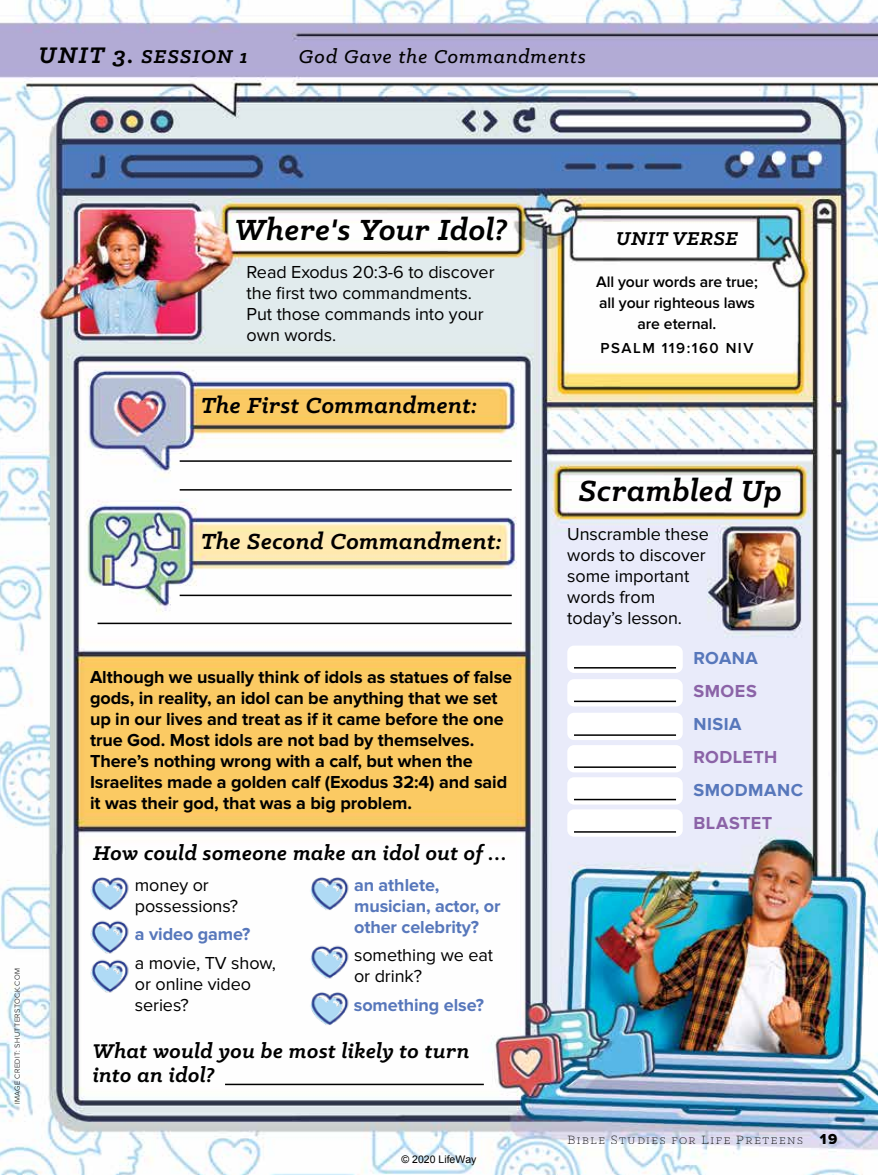
<style>
.page{position:relative;width:878px;height:1175px;background:#fff}
.page>*{position:absolute;margin:0;border:0;box-sizing:border-box;transform-origin:0 0}
.t1{font:italic 700 33px "Klinic Slab";letter-spacing:.025em;color:#000}
.t2{font:italic 700 24.75px "Klinic Slab";letter-spacing:.02em;color:#000}
.t3{font:italic 700 22.5px/24px "Klinic Slab";letter-spacing:.015em;color:#000}
.t4{font:italic 500 21px "Klinic Slab";letter-spacing:.045em;color:#000}
.t5{font:italic 700 21px "Klinic Slab";letter-spacing:.055em;color:#000}
.t6{font:italic 700 21px "Klinic Slab";letter-spacing:.025em;color:#000}
.t7{font:700 18px/21px "Proxima Nova";letter-spacing:-.005em;color:#000}
.t8{font:18px/21px "Proxima Nova";letter-spacing:-.005em;color:#000}
.t9{font:700 18px/21px "Proxima Nova";letter-spacing:-.005em;color:#5777bb}
.t10{font:700 18px "Proxima Nova";letter-spacing:.03em;color:#8b63a7}
.t11{font:700 18px "Proxima Nova";letter-spacing:.03em;color:#5777bb}
.t12{font:600 15.75px/21px "Proxima Nova";letter-spacing:-.005em;color:#000;text-align:center}
.t13{font:600 15px "Proxima Nova";letter-spacing:.1em;color:#000}
.t14{font:300 13.5px "Klinic Slab";letter-spacing:.12em;color:#000}
.t15{font:10.5px "Arial";color:#000}
.t16{font:300 7.5px "Proxima Nova";letter-spacing:.05em;color:#000}
.s1{font-size:25.5px}
.s2{font-size:27.15px}
.s3{font-family:"Proxima Nova Extrabld";font-weight:400;font-size:15px}
</style>
<div class="page">
<img style="left:0;top:0;width:878px;height:1174px">
<img style="left:56px;top:868px;width:79px;height:44px">
<img style="left:275px;top:868px;width:79px;height:51px">
<img style="left:275px;top:937px;width:79px;height:46px">
<img style="left:275px;top:983px;width:79px;height:50px">
<img style="left:56px;top:912px;width:79px;height:38px">
<img style="left:56px;top:950px;width:79px;height:51px">
<hr style="left:180px;top:460px;width:332px;height:2px;background:#000">
<hr style="left:180px;top:594px;width:332px;height:2px;background:#000">
<hr style="left:97px;top:622px;width:415px;height:2px;background:#000">
<hr style="left:180px;top:489px;width:332px;height:1px;background:#000">
<hr style="left:225px;top:1083px;width:259px;height:2px;background:#000">
<div style="left:567px;top:645px;width:115px;height:28px;background:#fff;border-radius:7px"></div>
<div style="left:567px;top:679px;width:115px;height:27px;background:#fff;border-radius:7px"></div>
<div style="left:567px;top:712px;width:115px;height:28px;background:#fff;border-radius:7px"></div>
<div style="left:567px;top:745px;width:115px;height:27px;background:#fff;border-radius:7px"></div>
<div style="left:567px;top:777px;width:115px;height:27px;background:#fff;border-radius:7px"></div>
<div style="left:567px;top:809px;width:115px;height:27px;background:#fff;border-radius:7px"></div>
<hr style="left:574px;top:667px;width:102px;height:1px;background:#000">
<hr style="left:574px;top:734px;width:102px;height:2px;background:#000">
<hr style="left:574px;top:700px;width:102px;height:2px;background:#000">
<hr style="left:574px;top:766px;width:102px;height:2px;background:#000">
<hr style="left:574px;top:798px;width:102px;height:2px;background:#000">
<hr style="left:574px;top:831px;width:102px;height:1px;background:#000">
<p class="t5" style="left:39px;top:43px;width:210px"><span class="s1">UNIT 3</span><span class="s2">.</span> SESSION 1</p>
<p class="t4" style="left:299px;top:43px;width:289px">God Gave the Commandments</p>
<p class="t16" style="left:13px;top:1104px;width:138px;rotate:-90deg">IMAGE CREDIT: SHUTTERSTOCK.COM</p>
<h1 class="t1" style="left:235px;top:208px;width:274px">Where's Your Idol?</h1>
<p class="t8" style="left:247px;top:261px;width:249px">Read Exodus 20:3-6 to discover the first two commandments.<br>Put those commands into your own words.</p>
<h2 class="t2" style="left:201px;top:389px;width:278px">The First Commandment:</h2>
<h2 class="t2" style="left:201px;top:525px;width:302px">The Second Commandment:</h2>
<p class="t7" style="left:90px;top:667px;width:423px">Although we usually think of idols as statues of false gods, in reality, an idol can be anything that we set up in our lives and treat as if it came before the one true God. Most idols are not bad by themselves.<br>There’s nothing wrong with a calf, but when the Israelites made a golden calf (Exodus 32:4) and said it was their god, that was a big problem.</p>
<p class="t3" style="left:93px;top:841px;width:415px">How could someone make an idol out of …</p>
<p class="t8" style="left:135px;top:874px;width:105px">money or possessions?</p>
<p class="t9" style="left:135px;top:924px;width:117px">a video game?</p>
<p class="t8" style="left:135px;top:952px;width:143px">a movie, TV show, or online video series?</p>
<p class="t9" style="left:354px;top:874px;width:148px">an athlete, musician, actor, or other celebrity?</p>
<p class="t8" style="left:354px;top:945px;width:141px">something we eat or drink?</p>
<p class="t9" style="left:354px;top:994px;width:132px">something else?</p>
<p class="t3" style="left:93px;top:1038px;width:378px">What would you be most likely to turn into an idol?</p>
<p class="t15" style="left:401px;top:1152px;width:76px">© 2020 LifeWay</p>
<p class="t6" style="left:616px;top:224px;width:123px">UNIT VERSE</p>
<p class="t12" style="left:596px;top:272px;width:163px">All your words are true; all your righteous laws are eternal.</p>
<p class="t13" style="left:600px;top:339px;width:154px">PSALM 119:160 NIV</p>
<h1 class="t1" style="left:579px;top:469px;width:204px">Scrambled Up</h1>
<p class="t8" style="left:567px;top:524px;width:143px">Unscramble these words to discover some important words from today’s lesson.</p>
<p class="t9" style="left:693px;top:648px;width:66px">ROANA</p>
<p class="t10" style="left:693px;top:681px;width:65px">SMOES</p>
<p class="t9" style="left:693px;top:714px;width:50px">NISIA</p>
<p class="t10" style="left:693px;top:747px;width:85px">RODLETH</p>
<p class="t11" style="left:693px;top:780px;width:111px">SMODMANC</p>
<p class="t10" style="left:693px;top:813px;width:80px">BLASTET</p>
<p class="t14" style="left:567px;top:1131px;width:271px">Bible Studies for Life Preteens <span class="s3">19</span></p>
</div>
